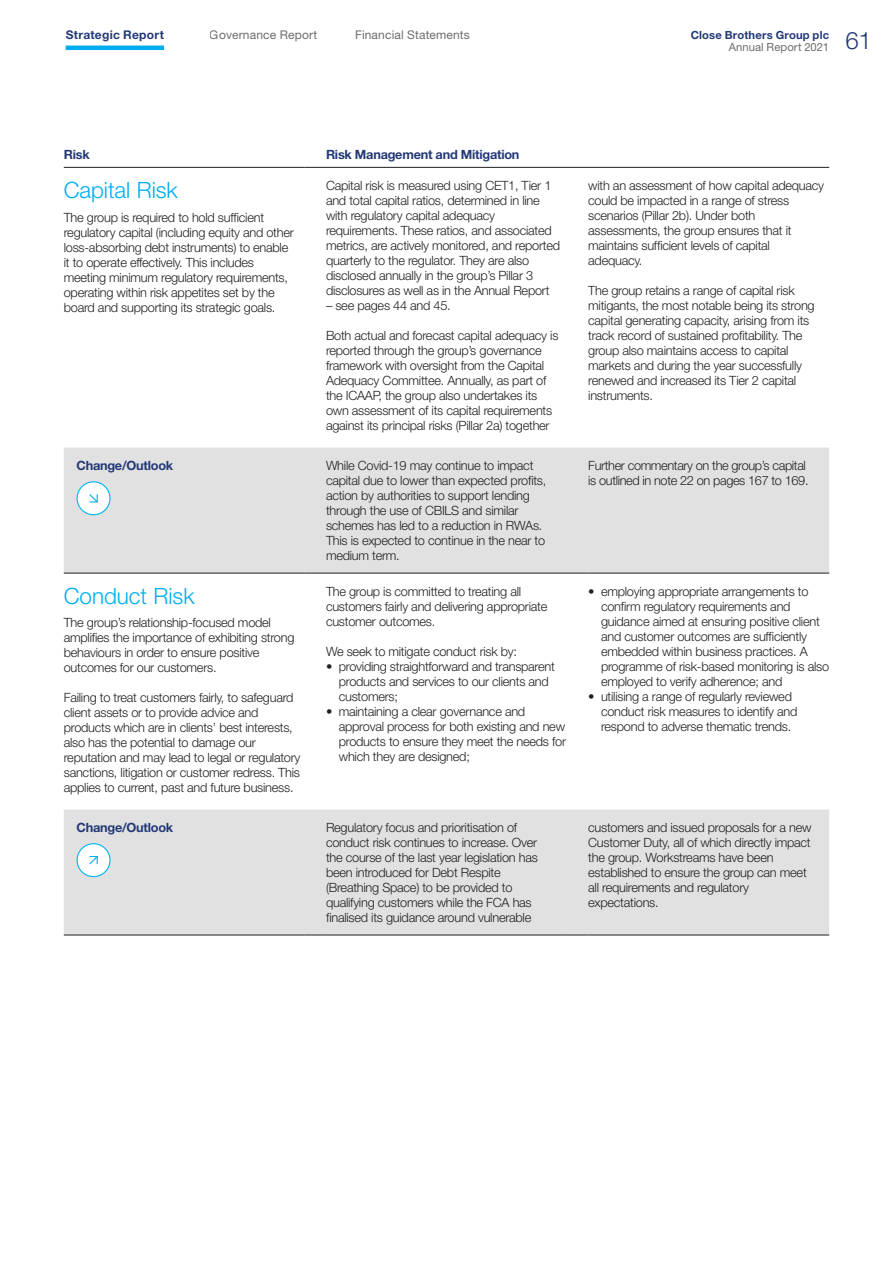
<style>
.page{position:relative;width:893px;height:1263px;background:#fff}
.page>*{position:absolute;margin:0;border:0;box-sizing:border-box;transform-origin:0 0}
.t1{font:300 24px "Helvetica Neue";color:#233977}
.t2{font:300 22.5px "Helvetica Neue";color:#00aeef}
.t3{font:300 12.75px/15px "Helvetica Neue";letter-spacing:-.02em;color:#231f20}
.t4{font:700 12.75px "Helvetica Neue";letter-spacing:-.02em;color:#233977}
.t5{font:12px "Helvetica Neue";letter-spacing:.015em;color:#6c6d70}
.t6{font:700 12px "Helvetica Neue";letter-spacing:.02em;color:#233977}
.t7{font:700 11.25px "Helvetica Neue";letter-spacing:.015em;color:#233977}
.t8{font:11.25px "Helvetica Neue";letter-spacing:.005em;color:#6c6d70}
</style>
<div class="page">
<hr style="left:66px;top:46px;width:98px;height:4px;background:#00aeef">
<hr style="left:64px;top:167px;width:241px;height:1px;background:#231f20">
<svg style="left:305px;top:167px;width:21px;height:1px"></svg>
<hr style="left:326px;top:167px;width:503px;height:1px;background:#231f20">
<div style="left:64px;top:448px;width:765px;height:125px;background:#e1e1e2"></div>
<hr style="left:64px;top:573px;width:241px;height:1px;background:#231f20">
<svg style="left:305px;top:573px;width:21px;height:1px"></svg>
<hr style="left:326px;top:573px;width:241px;height:1px;background:#231f20">
<svg style="left:567px;top:573px;width:21px;height:1px"></svg>
<hr style="left:588px;top:573px;width:241px;height:1px;background:#231f20">
<div style="left:77px;top:482px;width:33px;height:33px;background:#fff;border-radius:50%"></div>
<div style="left:77px;top:481px;width:34px;height:34px;border:1px solid #00b6f0;border-radius:50%"></div>
<svg style="left:89px;top:494px;width:9px;height:9px"></svg>
<div style="left:64px;top:809px;width:765px;height:126px;background:#e1e1e2"></div>
<hr style="left:64px;top:935px;width:241px;height:1px;background:#231f20">
<svg style="left:305px;top:935px;width:21px;height:1px"></svg>
<hr style="left:326px;top:935px;width:241px;height:1px;background:#231f20">
<svg style="left:567px;top:935px;width:21px;height:1px"></svg>
<hr style="left:588px;top:935px;width:241px;height:1px;background:#231f20">
<div style="left:77px;top:844px;width:33px;height:33px;background:#fff;border-radius:50%"></div>
<div style="left:77px;top:843px;width:34px;height:34px;border:1px solid #00b6f0;border-radius:50%"></div>
<svg style="left:89px;top:856px;width:9px;height:9px"></svg>
<p class="t6" style="left:66px;top:27px;width:100px">Strategic Report</p>
<p class="t7" style="left:691px;top:28px;width:140px">Close Brothers Group plc</p>
<p class="t8" style="left:729px;top:40px;width:102px">Annual Report 2021</p>
<p class="t5" style="left:210px;top:28px;width:109px">Governance Report</p>
<p class="t5" style="left:355px;top:28px;width:116px">Financial Statements</p>
<h1 class="t1" style="left:845px;top:25px;width:28px">61</h1>
<p class="t4" style="left:64px;top:146px;width:27px">Risk</p>
<p class="t4" style="left:326px;top:146px;width:195px">Risk Management and Mitigation</p>
<h2 class="t2" style="left:64px;top:176px;width:116px">Capital Risk</h2>
<p class="t3" style="left:64px;top:209px;width:232px">The group is required to hold sufficient regulatory capital (including equity and other loss-absorbing debt instruments) to enable it to operate effectively. This includes meeting minimum regulatory requirements, operating within risk appetites set by the board and supporting its strategic goals.</p>
<p class="t3" style="left:326px;top:178px;width:236px">Capital risk is measured using CET1, Tier 1 and total capital ratios, determined in line with regulatory capital adequacy requirements. These ratios, and associated metrics, are actively monitored, and reported quarterly to the regulator. They are also disclosed annually in the group’s Pillar 3 disclosures as well as in the Annual Report</p>
<p class="t3" style="left:326px;top:298px;width:126px">– see pages 44 and 45.</p>
<p class="t3" style="left:326px;top:328px;width:234px">Both actual and forecast capital adequacy is reported through the group’s governance framework with oversight from the Capital Adequacy Committee. Annually, as part of the ICAAP, the group also undertakes its own assessment of its capital requirements against its principal risks (Pillar 2a) together</p>
<p class="t3" style="left:588px;top:178px;width:237px">with an assessment of how capital adequacy could be impacted in a range of stress scenarios (Pillar 2b). Under both assessments, the group ensures that it maintains sufficient levels of capital adequacy.</p>
<p class="t3" style="left:588px;top:283px;width:228px">The group retains a range of capital risk mitigants, the most notable being its strong capital generating capacity, arising from its track record of sustained profitability. The group also maintains access to capital markets and during the year successfully renewed and increased its Tier 2 capital instruments.</p>
<p class="t4" style="left:77px;top:458px;width:98px">Change/Outlook</p>
<p class="t3" style="left:326px;top:458px;width:222px">While Covid-19 may continue to impact capital due to lower than expected profits, action by authorities to support lending through the use of CBILS and similar schemes has led to a reduction in RWAs.<br>This is expected to continue in the near to medium term.</p>
<p class="t3" style="left:588px;top:458px;width:222px">Further commentary on the group’s capital is outlined in note 22 on pages 167 to 169.</p>
<h2 class="t2" style="left:64px;top:582px;width:132px">Conduct Risk</h2>
<p class="t3" style="left:64px;top:615px;width:232px">The group’s relationship-focused model amplifies the importance of exhibiting strong behaviours in order to ensure positive outcomes for our customers.</p>
<p class="t3" style="left:64px;top:690px;width:238px">Failing to treat customers fairly, to safeguard client assets or to provide advice and products which are in clients’ best interests, also has the potential to damage our reputation and may lead to legal or regulatory sanctions, litigation or customer redress. This applies to current, past and future business.</p>
<p class="t3" style="left:601px;top:584px;width:230px;text-indent:-13px">• employing appropriate arrangements to confirm regulatory requirements and guidance aimed at ensuring positive client and customer outcomes are sufficiently embedded within business practices. A programme of risk-based monitoring is also employed to verify adherence; and</p>
<p class="t3" style="left:601px;top:689px;width:198px;text-indent:-13px">• utilising a range of regularly reviewed conduct risk measures to identify and respond to adverse thematic trends.</p>
<p class="t3" style="left:326px;top:584px;width:223px">The group is committed to treating all customers fairly and delivering appropriate customer outcomes.</p>
<p class="t3" style="left:326px;top:644px;width:193px">We seek to mitigate conduct risk by:</p>
<p class="t3" style="left:339px;top:659px;width:218px;text-indent:-13px">• providing straightforward and transparent products and services to our clients and customers;</p>
<p class="t3" style="left:339px;top:704px;width:229px;text-indent:-13px">• maintaining a clear governance and approval process for both existing and new products to ensure they meet the needs for which they are designed;</p>
<p class="t4" style="left:77px;top:819px;width:98px">Change/Outlook</p>
<p class="t3" style="left:326px;top:820px;width:213px">Regulatory focus and prioritisation of conduct risk continues to increase. Over the course of the last year legislation has been introduced for Debt Respite (Breathing Space) to be provided to qualifying customers while the FCA has finalised its guidance around vulnerable</p>
<p class="t3" style="left:588px;top:820px;width:225px">customers and issued proposals for a new Customer Duty, all of which directly impact the group. Workstreams have been established to ensure the group can meet all requirements and regulatory expectations.</p>
</div>
